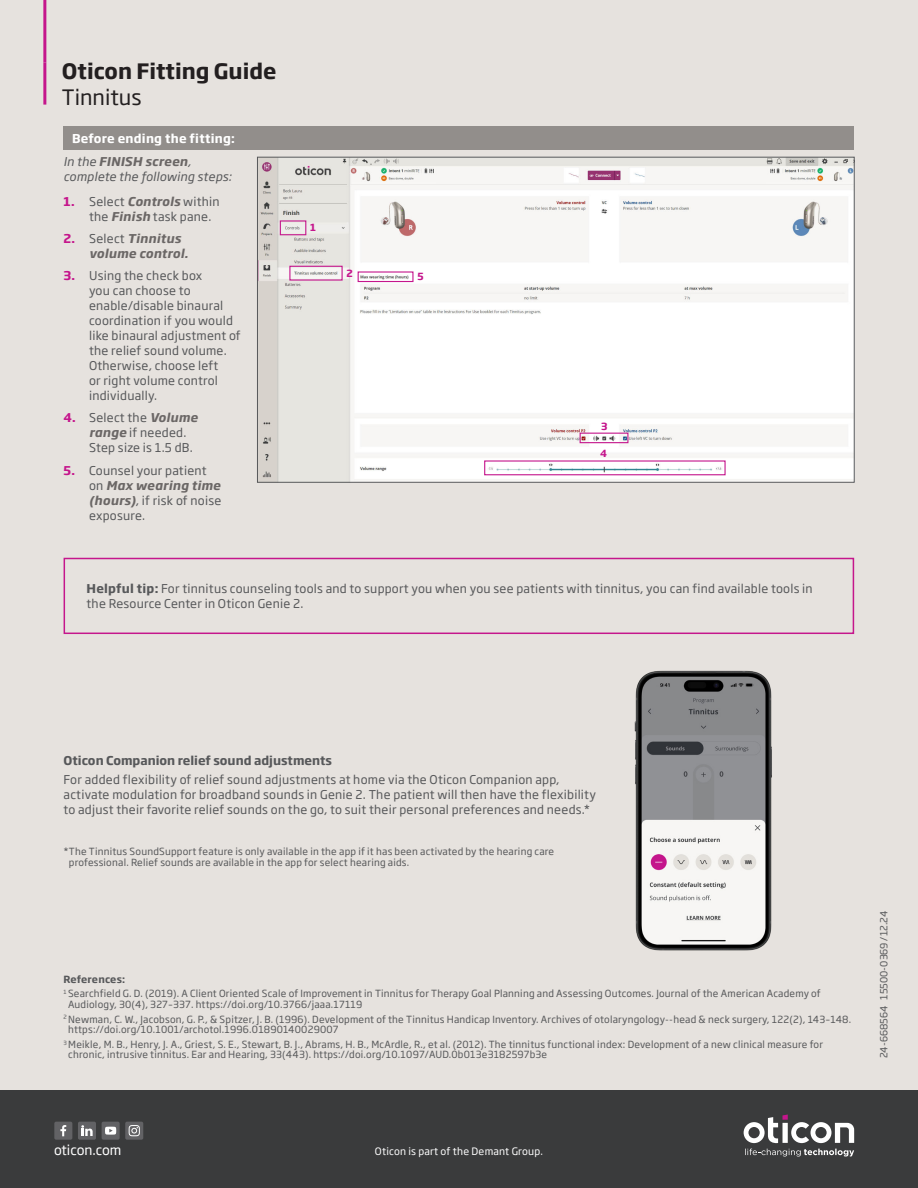
<style>
.page{position:relative;width:918px;height:1188px;background:#fff}
.page>*{position:absolute;margin:0;border:0;box-sizing:border-box;transform-origin:0 0}
.OTI20_Subheading_14_17{font:700 21px "Soho Gothic Pro";color:#231f20}
.OTI20_Subheading_14_17-2{font:21px "Soho Gothic Pro";color:#231f20}
.www_oticon_com{font:13.5px "Soho Gothic Pro";color:#fff}
.Body_8_10_space_2_after{font:12px/15px "Soho Gothic Pro";letter-spacing:.02em;color:#57585a}
.Body_8_10_Italic{font:italic 12px/15px "Soho Gothic Pro";letter-spacing:.02em;color:#57585a}
.Subhead_8_10_space_1_after{font:700 12px "Soho Gothic Pro";color:#57585a}
.t1{font:italic 700 12px/15px "Soho Gothic Pro";letter-spacing:.02em;color:#6b6766}
.OTI20_Body_neg_8_10{font:700 12px "Soho Gothic Pro";letter-spacing:.02em;color:#fff}
.OTI20_Part_of_the_Demant_Group_for_P5_P7{font:10.05px "Soho Gothic Pro";letter-spacing:.02em;color:#fff}
.Note_6_5_7{font:9.75px/10.5px "Soho Gothic Pro";letter-spacing:.02em;color:#57585a}
.Oti_Accord_Number{font:9.75px "Soho Gothic Pro";color:#57585a}
.Note_6_5_7-2{font:700 9.75px "Soho Gothic Pro";letter-spacing:.005em;color:#57585a}
.Numbers_in_Circles_6_5_6{font:700 9.75px "Soho Gothic Pro";color:#c5168c}
.s1{font-weight:700;color:#6b6766}
.s2{font-weight:700;color:#c5168c}
.s3{font-weight:700;font-style:italic;color:#6b6766}
.s4{font-style:normal;color:#c5168c}
.s5{font-weight:400;font-style:normal;color:#57585a}
.s6{font-weight:700}
</style>
<div class="page">
<div style="left:0;top:0;width:918px;height:1128px;background:#e6e2de"></div>
<div style="left:0;top:1090px;width:918px;height:98px;background:#3a3b3c"></div>
<img style="left:259px;top:159px;width:593px;height:321px">
<img style="left:634px;top:670px;width:138px;height:281px">
<svg style="left:744px;top:1115px;width:110px;height:28px"></svg>
<svg style="left:745px;top:1149px;width:109px;height:8px"></svg>
<div style="left:280px;top:220px;width:26px;height:15px;border:1px solid #c5168c"></div>
<div style="left:580px;top:433px;width:48px;height:10px;border:1px solid #c5168c"></div>
<div style="left:484px;top:460px;width:242px;height:15px;border:1px solid #c5168c"></div>
<div style="left:289px;top:266px;width:54px;height:15px;border:1px solid #c5168c"></div>
<div style="left:358px;top:271px;width:56px;height:11px;border:1px solid #c5168c"></div>
<hr style="left:43px;top:0;width:3px;height:63px;background:#c5168c">
<hr style="left:43px;top:63px;width:3px;height:42px;background:#c5168c">
<div style="left:64px;top:558px;width:790px;height:76px;border:2px solid #c5168c"></div>
<div style="left:64px;top:126px;width:790px;height:24px;background:#928e8b"></div>
<div style="left:102px;top:1122px;width:18px;height:18px;background:#626265;border-radius:2px"></div>
<svg style="left:105px;top:1127px;width:11px;height:8px"></svg>
<div style="left:78px;top:1122px;width:18px;height:18px;background:#626265;border-radius:2px"></div>
<svg style="left:81px;top:1125px;width:12px;height:11px"></svg>
<div style="left:54px;top:1122px;width:18px;height:18px;background:#626265;border-radius:2px"></div>
<svg style="left:60px;top:1125px;width:6px;height:11px"></svg>
<div style="left:125px;top:1122px;width:18px;height:18px;background:#626265;border-radius:2px"></div>
<svg style="left:129px;top:1125px;width:11px;height:11px"></svg>
<p class="OTI20_Subheading_14_17" style="left:62px;top:55px;width:216px">Oticon Fitting Guide</p>
<p class="OTI20_Subheading_14_17-2" style="left:62px;top:81px;width:81px">Tinnitus</p>
<p class="OTI20_Body_neg_8_10" style="left:72px;top:129px;width:164px">Before ending the fitting:</p>
<p class="Body_8_10_Italic" style="left:64px;top:154px;width:170px">In the <span class="s1">FINISH screen</span>, complete the following steps:</p>
<p class="Body_8_10_space_2_after" style="left:89px;top:193px;width:132px;text-indent:-26px"><span class="s2">1.</span> Select <span class="s3">Controls</span> within the <span class="s3">Finish</span> task pane.</p>
<p class="t1" style="left:89px;top:230px;width:100px;text-indent:-26px"><span class="s4">2.</span> <span class="s5">Select</span> Tinnitus volume control.</p>
<p class="Body_8_10_space_2_after" style="left:89px;top:268px;width:153px;text-indent:-26px"><span class="s2">3.</span> Using the check box<br>you can choose to enable/disable binaural coordination if you would like binaural adjustment of the relief sound volume.<br>Otherwise, choose left<br>or right volume control individually.</p>
<p class="Body_8_10_space_2_after" style="left:89px;top:410px;width:110px;text-indent:-26px"><span class="s2">4.</span> Select the <span class="s3">Volume range</span> if needed.<br>Step size is 1.5 dB.</p>
<p class="Body_8_10_space_2_after" style="left:89px;top:462px;width:134px;text-indent:-26px"><span class="s2">5.</span> Counsel your patient on <span class="s3">Max wearing time (hours)</span>, if risk of noise exposure.</p>
<p class="Numbers_in_Circles_6_5_6" style="left:310px;top:220px;width:7px">1</p>
<p class="Numbers_in_Circles_6_5_6" style="left:347px;top:265px;width:8px">2</p>
<p class="Numbers_in_Circles_6_5_6" style="left:418px;top:269px;width:8px">5</p>
<p class="Numbers_in_Circles_6_5_6" style="left:601px;top:418px;width:8px">3</p>
<p class="Numbers_in_Circles_6_5_6" style="left:600px;top:446px;width:8px">4</p>
<p class="Body_8_10_space_2_after" style="left:87px;top:581px;width:728px"><span class="s6">Helpful tip:</span> For tinnitus counseling tools and to support you when you see patients with tinnitus, you can find available tools in the Resource Center in Oticon Genie 2.</p>
<p class="Subhead_8_10_space_1_after" style="left:64px;top:751px;width:270px">Oticon Companion relief sound adjustments</p>
<p class="Body_8_10_space_2_after" style="left:64px;top:771px;width:534px">For added flexibility of relief sound adjustments at home via the Oticon Companion app, activate modulation for broadband sounds in Genie 2. The patient will then have the flexibility to adjust their favorite relief sounds on the go, to suit their personal preferences and needs.*</p>
<p class="Note_6_5_7" style="left:69px;top:846px;width:487px;text-indent:-5px">*The Tinnitus SoundSupport feature is only available in the app if it has been activated by the hearing care professional. Relief sounds are available in the app for select hearing aids.</p>
<p class="Note_6_5_7-2" style="left:64px;top:971px;width:63px">References:</p>
<p class="Note_6_5_7" style="left:68px;top:988px;width:754px;text-indent:-4px"><sup>1</sup> Searchfield G. D. (2019). A Client Oriented Scale of Improvement in Tinnitus for Therapy Goal Planning and Assessing Outcomes. Journal of the American Academy of<br>Audiology, 30(4), 327–337. https://doi.org/10.3766/jaaa.17119</p>
<p class="Note_6_5_7" style="left:68px;top:1013px;width:785px;text-indent:-5px"><sup>2</sup> Newman, C. W., Jacobson, G. P., &amp; Spitzer, J. B. (1996). Development of the Tinnitus Handicap Inventory. Archives of otolaryngology--head &amp; neck surgery, 122(2), 143–148. https://doi.org/10.1001/archotol.1996.01890140029007</p>
<p class="Note_6_5_7" style="left:68px;top:1038px;width:756px;text-indent:-5px"><sup>3</sup> Meikle, M. B., Henry, J. A., Griest, S. E., Stewart, B. J., Abrams, H. B., McArdle, R., et al. (2012). The tinnitus functional index: Development of a new clinical measure for chronic, intrusive tinnitus. Ear and Hearing, 33(443). https://doi.org/10.1097/AUD.0b013e3182597b3e</p>
<p class="Oti_Accord_Number" style="left:876px;top:1058px;width:149px;rotate:-90deg">24-668564 15500-0369 /12.24</p>
<p class="www_oticon_com" style="left:54px;top:1140px;width:69px">oticon.com</p>
<p class="OTI20_Part_of_the_Demant_Group_for_P5_P7" style="left:375px;top:1144px;width:170px">Oticon is part of the Demant Group.</p>
</div>
